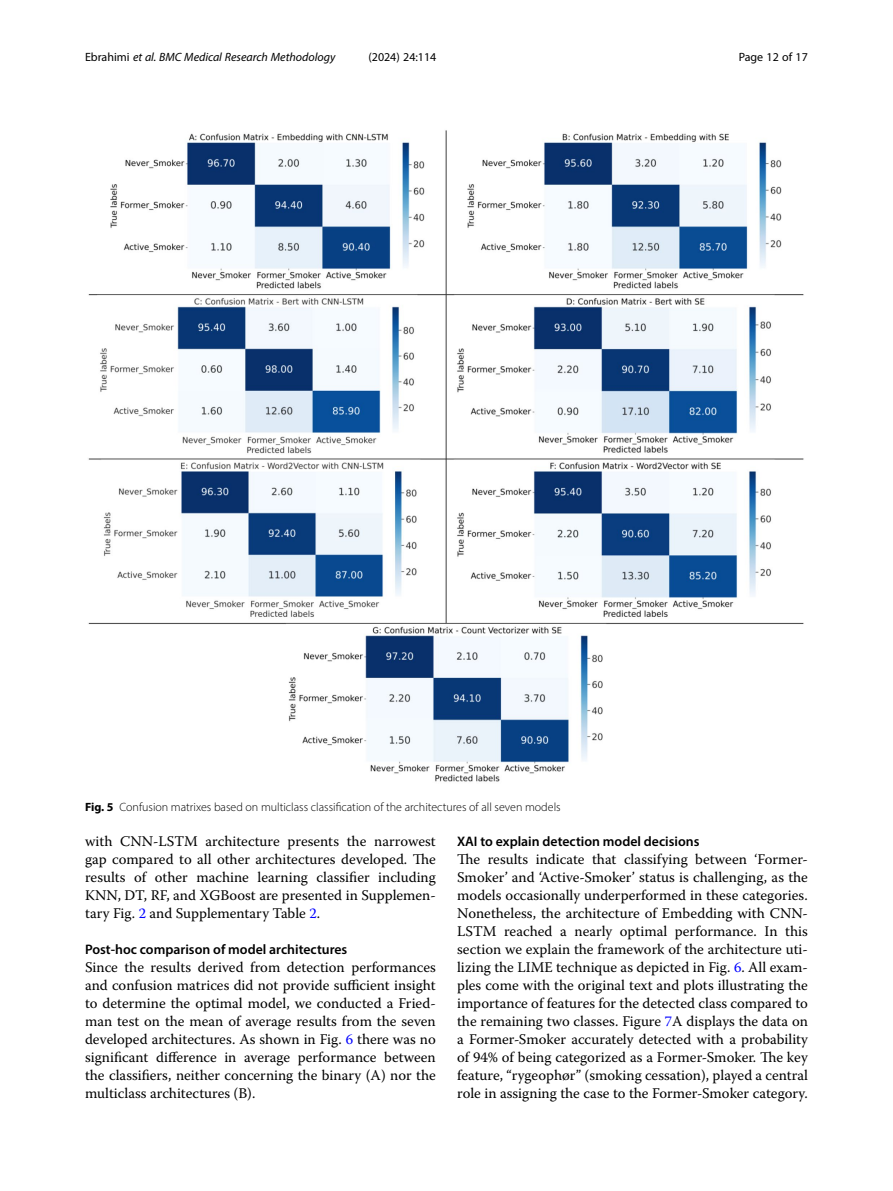
<style>
.page{position:relative;width:893px;height:1191px;background:#fff}
.page>*{position:absolute;margin:0;border:0;box-sizing:border-box;transform-origin:0 0}
.Body_Text{font:14.7px/18px "Warnock Pro";color:#000;text-align:justify}
.Body_Text_Indent{font:14.7px/18px "Warnock Pro";color:#000;text-align:justify}
.Head_2{font:600 13.8px "Myriad Pro";color:#000}
.Figure_Caption{font:300 12px "Myriad Pro";color:#000}
.t1{font:italic 12px "Myriad Pro";color:#000}
.t2{font:12px "Myriad Pro";color:#000}
.s1{font-style:normal}
.s2{font-weight:700}
.s3{color:#00f}
</style>
<div class="page">
<img style="left:88px;top:130px;width:716px;height:652px">
<p class="t1" style="left:85px;top:50px;width:252px"><span class="s1">Ebrahimi</span> et al. BMC Medical Research Methodology</p>
<p class="t2" style="left:368px;top:50px;width:70px">(2024) 24:114</p>
<p class="t2" style="left:739px;top:50px;width:71px">Page 12 of 17</p>
<p class="Figure_Caption" style="left:85px;top:800px;width:477px"><span class="s2">Fig. 5</span> Confusion matrixes based on multiclass classification of the architectures of all seven models</p>
<p class="Body_Text_Indent" style="left:85px;top:832px;width:352px">with CNN-LSTM architecture presents the narrowest gap compared to all other architectures developed. The results of other machine learning classifier including KNN, DT, RF, and XGBoost are presented in Supplemen&shy;tary Fig. <span class="s3">2</span> and Supplementary Table <span class="s3">2</span>.</p>
<p class="Head_2" style="left:85px;top:941px;width:264px">Post-hoc comparison of model architectures</p>
<p class="Body_Text" style="left:85px;top:958px;width:352px">Since the results derived from detection performances and confusion matrices did not provide sufficient insight to determine the optimal model, we conducted a Fried&shy;man test on the mean of average results from the seven developed architectures. As shown in Fig. <span class="s3">6</span> there was no significant difference in average performance between the classifiers, neither concerning the binary (A) nor the multiclass architectures (B).</p>
<p class="Head_2" style="left:457px;top:833px;width:244px">XAI to explain detection model decisions</p>
<p class="Body_Text" style="left:457px;top:850px;width:352px">The results indicate that classifying between ‘Former-Smoker’ and ‘Active-Smoker’ status is challenging, as the models occasionally underperformed in these categories.<br>Nonetheless, the architecture of Embedding with CNN-LSTM reached a nearly optimal performance. In this section we explain the framework of the architecture uti&shy;lizing the LIME technique as depicted in Fig. <span class="s3">6</span>. All exam&shy;ples come with the original text and plots illustrating the importance of features for the detected class compared to the remaining two classes. Figure <span class="s3">7</span>A displays the data on a Former-Smoker accurately detected with a probability of 94% of being categorized as a Former-Smoker. The key feature, “rygeophør” (smoking cessation), played a central role in assigning the case to the Former-Smoker category.</p>
</div>
